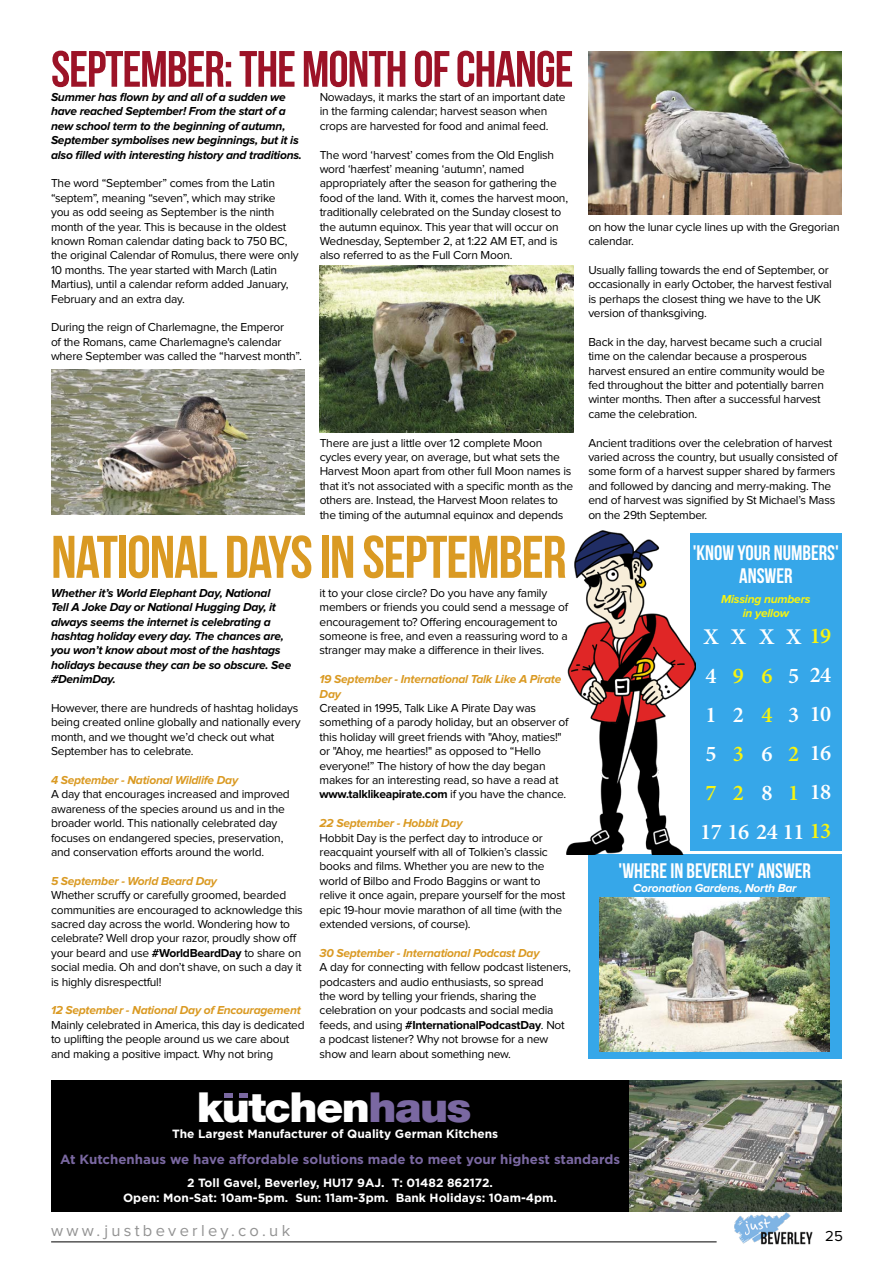
<style>
.page{position:relative;width:893px;height:1263px;background:#fff}
.page>*{position:absolute;margin:0;border:0;box-sizing:border-box;transform-origin:0 0}
.t1{font:60px "Bebas Neue";letter-spacing:-.02em;color:#da9a23}
.t2{font:51px "Bebas Neue";letter-spacing:-.02em;color:#9c1327}
.t3{font:900 41.25px "Helvetica Neue LT";letter-spacing:-.035em;color:#fff;scale:1.05 1}
.t4{font:600 22.5px/39px "Minion Pro";letter-spacing:-.02em;color:#fff}
.t5{font:600 22.5px/39px "Minion Pro";color:#f7f410}
.t6{font:21px/22.5px "Bebas Neue";color:#fff;text-align:center}
.t7{font:16.5px "Proxima Nova";letter-spacing:.2em;color:#939393}
.t8{font:15px "Proxima Nova";color:#000}
.t9{font:700 13.2px "Gotham";color:#7a68a1}
.t10{font:12px/14.4px "Proxima Nova";letter-spacing:-.02em;color:#000}
.t11{font:italic 700 12px/14.4px "Proxima Nova";letter-spacing:-.02em;color:#000}
.t12{font:italic 700 12px/14.4px "Proxima Nova";letter-spacing:-.02em;color:#da9a23}
.t13{font:700 12px/14.2px "Gotham";color:#fff;text-align:center}
.t14{font:italic 700 12px "Proxima Nova";letter-spacing:-.02em;color:#fff}
.t15{font:italic 700 12px/14.4px "Proxima Nova";letter-spacing:-.02em;color:#f7f410;text-align:center}
.s1{font-weight:700}
.s2{color:#7a68a1}
.s3{color:#f7f410}
</style>
<div class="page">
<hr style="left:51px;top:1241px;width:666px;height:1px;background:#000">
<img style="left:734px;top:1212px;width:79px;height:33px">
<div style="left:51px;top:1081px;width:580px;height:131px;background:#000"></div>
<svg style="left:224px;top:1093px;width:9px;height:4px"></svg>
<svg style="left:239px;top:1093px;width:9px;height:4px"></svg>
<img style="left:629px;top:1081px;width:213px;height:131px">
<div style="left:690px;top:534px;width:152px;height:317px;background:#36a7e9"></div>
<div style="left:588px;top:855px;width:254px;height:204px;background:#36a7e9"></div>
<img style="left:600px;top:898px;width:230px;height:153px">
<img style="left:51px;top:369px;width:254px;height:145px">
<img style="left:320px;top:266px;width:253px;height:167px">
<img style="left:588px;top:51px;width:254px;height:164px">
<img style="left:567px;top:530px;width:128px;height:324px">
<h2 class="t2" style="left:51px;top:41px;width:524px">SEPTEMBER: THE MONTH OF CHANGE</h2>
<p class="t10" style="left:320px;top:90px;width:247px">Nowadays, it marks the start of an important date in the farming calendar; harvest season when crops are harvested for food and animal feed.</p>
<p class="t10" style="left:320px;top:148px;width:250px">The word ‘harvest’ comes from the Old English word ‘hærfest’ meaning ‘autumn’, named appropriately after the season for gathering the food of the land. With it, comes the harvest moon, traditionally celebrated on the Sunday closest to the autumn equinox. This year that will occur on Wednesday, September 2, at 1:22 AM ET, and is also referred to as the Full Corn Moon.</p>
<p class="t11" style="left:51px;top:90px;width:252px">Summer has flown by and all of a sudden we have reached September! From the start of a new school term to the beginning of autumn, September symbolises new beginnings, but it is also filled with interesting history and traditions.</p>
<p class="t10" style="left:51px;top:177px;width:249px">The word “September” comes from the Latin “septem”, meaning “seven”, which may strike<br>you as odd seeing as September is the ninth month of the year. This is because in the oldest known Roman calendar dating back to 750 BC, the original Calendar of Romulus, there were only 10 months. The year started with March (Latin Martius), until a calendar reform added January, February and an extra day.</p>
<p class="t10" style="left:51px;top:321px;width:252px">During the reign of Charlemagne, the Emperor<br>of the Romans, came Charlemagne's calendar where September was called the “harvest month”.</p>
<p class="t10" style="left:320px;top:436px;width:255px">There are just a little over 12 complete Moon cycles every year, on average, but what sets the Harvest Moon apart from other full Moon names is that it’s not associated with a specific month as the others are. Instead, the Harvest Moon relates to the timing of the autumnal equinox and depends</p>
<h1 class="t1" style="left:51px;top:524px;width:517px">NATIONAL DAYS IN SEPTEMBER</h1>
<p class="t11" style="left:51px;top:586px;width:242px">Whether it’s World Elephant Day, National<br>Tell A Joke Day or National Hugging Day, it always seems the internet is celebrating a hashtag holiday every day. The chances are, you won’t know about most of the hashtags holidays because they can be so obscure. See #DenimDay.</p>
<p class="t10" style="left:51px;top:701px;width:251px">However, there are hundreds of hashtag holidays being created online globally and nationally every month, and we thought we’d check out what September has to celebrate.</p>
<p class="t12" style="left:51px;top:773px;width:189px">4 September - National Wildlife Day</p>
<p class="t10" style="left:51px;top:788px;width:240px">A day that encourages increased and improved awareness of the species around us and in the broader world. This nationally celebrated day focuses on endangered species, preservation, and conservation efforts around the world.</p>
<p class="t12" style="left:51px;top:874px;width:167px">5 September - World Beard Day</p>
<p class="t10" style="left:51px;top:888px;width:253px">Whether scruffy or carefully groomed, bearded communities are encouraged to acknowledge this sacred day across the world. Wondering how to celebrate? Well drop your razor, proudly show off your beard and use <span class="s1">#WorldBeardDay</span> to share on social media. Oh and don’t shave, on such a day it is highly disrespectful!</p>
<p class="t12" style="left:51px;top:1004px;width:251px">12 September - National Day of Encouragement</p>
<p class="t10" style="left:51px;top:1018px;width:255px">Mainly celebrated in America, this day is dedicated to uplifting the people around us we care about and making a positive impact. Why not bring</p>
<p class="t10" style="left:320px;top:586px;width:250px">it to your close circle? Do you have any family members or friends you could send a message of encouragement to? Offering encouragement to someone is free, and even a reassuring word to a stranger may make a difference in their lives.</p>
<p class="t12" style="left:320px;top:672px;width:243px">19 September - International Talk Like A Pirate<br>Day</p>
<p class="t10" style="left:320px;top:701px;width:251px">Created in 1995, Talk Like A Pirate Day was something of a parody holiday, but an observer of this holiday will greet friends with "Ahoy, maties!" or "Ahoy, me hearties!" as opposed to “Hello everyone!” The history of how the day began makes for an interesting read, so have a read at <span class="s1">www.talklikeapirate.com</span> if you have the chance.</p>
<p class="t12" style="left:320px;top:816px;width:144px">22 September - Hobbit Day</p>
<p class="t10" style="left:320px;top:831px;width:247px">Hobbit Day is the perfect day to introduce or reacquaint yourself with all of Tolkien’s classic books and films. Whether you are new to the world of Bilbo and Frodo Baggins or want to relive it once again, prepare yourself for the most epic 19-hour movie marathon of all time (with the extended versions, of course).</p>
<p class="t12" style="left:320px;top:946px;width:221px">30 September - International Podcast Day</p>
<p class="t10" style="left:320px;top:960px;width:253px">A day for connecting with fellow podcast listeners, podcasters and audio enthusiasts, so spread<br>the word by telling your friends, sharing the celebration on your podcasts and social media feeds, and using <span class="s1">#InternationalPodcastDay</span>. Not a podcast listener? Why not browse for a new show and learn about something new.</p>
<h3 class="t3" style="left:197px;top:1082px;width:263px">kutchen<span class="s2">haus</span></h3>
<p class="t13" style="left:172px;top:1126px;width:328px">The Largest Manufacturer of Quality German Kitchens</p>
<p class="t10" style="left:588px;top:220px;width:253px">on how the lunar cycle lines up with the Gregorian calendar.</p>
<p class="t10" style="left:588px;top:263px;width:245px">Usually falling towards the end of September, or occasionally in early October, the harvest festival is perhaps the closest thing we have to the UK version of thanksgiving.</p>
<p class="t10" style="left:588px;top:335px;width:238px">Back in the day, harvest became such a crucial time on the calendar because a prosperous harvest ensured an entire community would be fed throughout the bitter and potentially barren winter months. Then after a successful harvest came the celebration.</p>
<p class="t10" style="left:588px;top:436px;width:251px">Ancient traditions over the celebration of harvest varied across the country, but usually consisted of some form of a harvest supper shared by farmers and followed by dancing and merry-making. The end of harvest was signified by St Michael’s Mass on the 29th September.</p>
<h3 class="t6" style="left:693px;top:542px;width:148px">'KNOW YOUR NUMBERS'<br>ANSWER</h3>
<p class="t15" style="left:721px;top:592px;width:91px">Missing numbers in yellow</p>
<h3 class="t4" style="left:786px;top:617px;width:47px">X <span class="s3">19<br></span>5<br>3</h3>
<h3 class="t5" style="left:788px;top:735px;width:13px">2<br>1</h3>
<h3 class="t4" style="left:759px;top:618px;width:17px">X</h3>
<h3 class="t5" style="left:761px;top:657px;width:13px">6<br>4</h3>
<h3 class="t4" style="left:761px;top:735px;width:13px">6<br>8</h3>
<h3 class="t4" style="left:731px;top:618px;width:17px">X</h3>
<h3 class="t5" style="left:733px;top:657px;width:13px">9</h3>
<h3 class="t4" style="left:733px;top:696px;width:13px">2</h3>
<h3 class="t5" style="left:733px;top:735px;width:13px">3<br>2</h3>
<h3 class="t4" style="left:703px;top:618px;width:17px;text-align:justify">X 4<br>1<br>5</h3>
<h3 class="t4" style="left:700px;top:774px;width:133px"><span class="s3">7<br></span>17 16 24 11 <span class="s3">13</span></h3>
<h3 class="t4" style="left:810px;top:656px;width:23px;text-align:justify">24<br>10<br>16<br>18</h3>
<h3 class="t6" style="left:619px;top:859px;width:194px">'WHERE IN BEVERLEY' ANSWER</h3>
<p class="t14" style="left:633px;top:882px;width:165px">Coronation Gardens, North Bar</p>
<p class="t9" style="left:60px;top:1151px;width:562px">At Kutchenhaus we have affordable solutions made to meet your highest standards</p>
<p class="t13" style="left:123px;top:1176px;width:435px">2 Toll Gavel, Beverley, HU17 9AJ. T: 01482 862172.<br>Open: Mon-Sat: 10am-5pm. Sun: 11am-3pm. Bank Holidays: 10am-4pm.</p>
<h3 class="t7" style="left:51px;top:1223px;width:241px">www.justbeverley.co.uk</h3>
<p class="t8" style="left:825px;top:1229px;width:19px">25</p>
</div>
